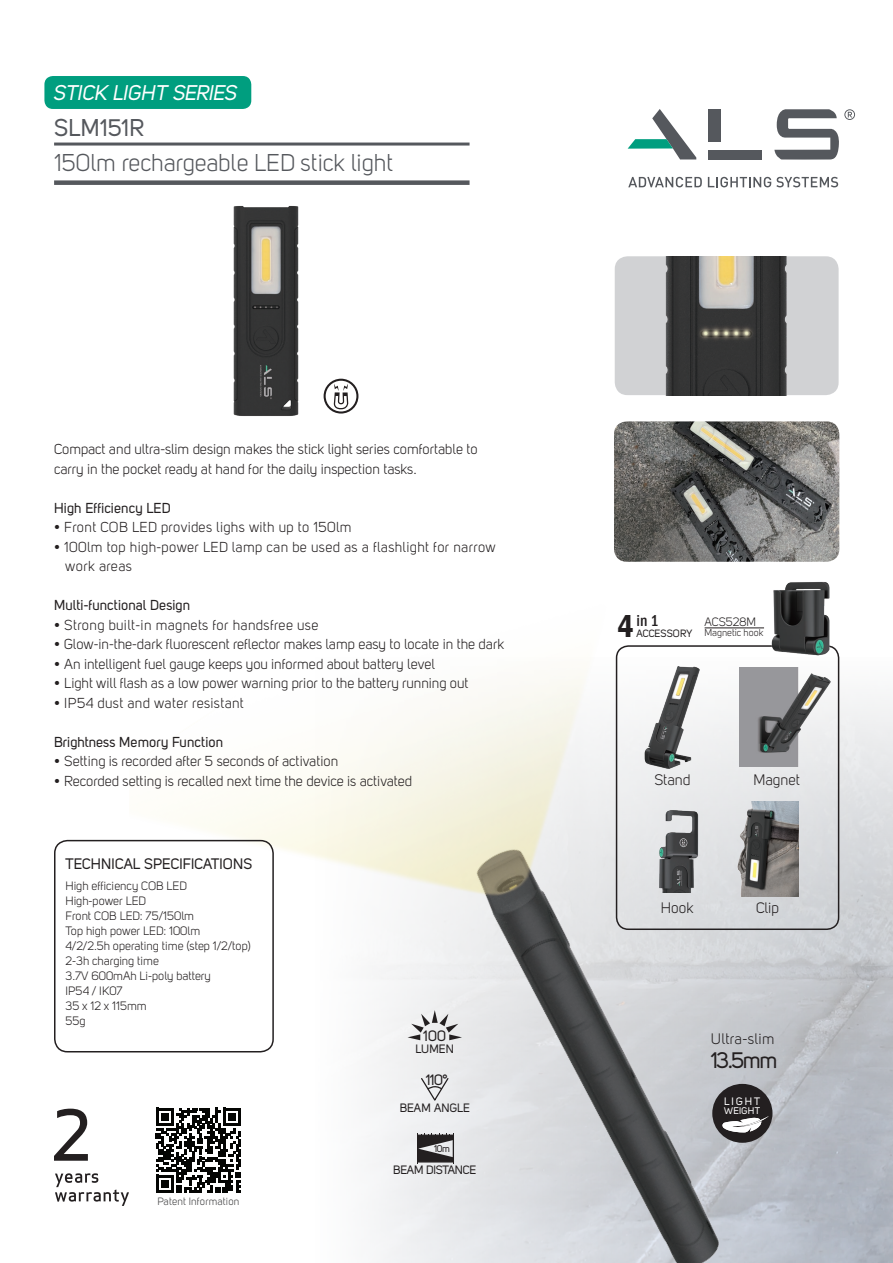
<style>
.page{position:relative;width:893px;height:1263px;background:#fff}
.page>*{position:absolute;margin:0;border:0;box-sizing:border-box;transform-origin:0 0}
.t1{font:600 condensed 31.95px "Franklin Gothic";color:#231f20}
.t2{font:24px "Uni Sans Book";color:#55585d}
.t3{font:24px "Uni Sans Regular";letter-spacing:.01em;color:#55585d}
.t4{font:22.5px "Uni Sans Regular";color:#231f20}
.t5{font:italic 21px "Uni Sans Regular";color:#fff}
.t6{font:500 condensed 16.35px "Franklin Gothic";color:#231f20}
.t7{font:15px "Uni Sans Regular";color:#231f20}
.t8{font:15px "Uni Sans Book";color:#231f20}
.t9{font:15px "Uni Sans Book";letter-spacing:.025em;color:#231f20}
.t10{font:14.25px/19.5px "Uni Sans Book";color:#231f20}
.t11{font:14.25px/19.5px "Uni Sans Book";letter-spacing:.025em;color:#231f20}
.t12{font:14.25px "Uni Sans Regular";color:#231f20}
.t13{font:12px/15px "Uni Sans Book";color:#231f20}
.t14{font:12px "Uni Sans Regular";letter-spacing:-.025em;color:#231f20}
.t15{font:12px "Uni Sans Regular";color:#231f20}
.t16{font:10.65px "Uni Sans Regular";letter-spacing:.18em;color:#fff}
.t17{font:10.5px "Uni Sans Book";letter-spacing:.015em;color:#3e3e3f}
.t18{font:10.5px "Uni Sans Regular";color:#231f20}
.t19{font:9.75px "Uni Sans Book";color:#231f20}
.t20{font:9.75px "Uni Sans Regular";color:#231f20}
.t21{font:9.6px "Uni Sans Regular";letter-spacing:.02em;color:#fff}
</style>
<div class="page">
<div style="left:303px;top:650px;width:590px;height:549px;background:linear-gradient(to bottom,#f7f7f7,#a5aab4)"></div>
<img style="left:129px;top:458px;width:744px;height:805px">
<svg style="left:628px;top:109px;width:68px;height:50px"></svg>
<div style="left:708px;top:150px;width:54px;height:9px;background:#55585d"></div>
<div style="left:708px;top:109px;width:12px;height:32px;background:#55585d"></div>
<svg style="left:628px;top:177px;width:74px;height:10px"></svg>
<svg style="left:708px;top:177px;width:130px;height:10px"></svg>
<svg style="left:774px;top:109px;width:81px;height:51px"></svg>
<hr style="left:54px;top:143px;width:416px;height:3px;background:#55585d">
<div style="left:54px;top:180px;width:416px;height:5px;background:#55585d"></div>
<svg style="left:330px;top:379px;width:28px;height:35px"></svg>
<img style="left:215px;top:180px;width:115px;height:236px">
<img style="left:614px;top:421px;width:225px;height:141px">
<div style="left:615px;top:256px;width:224px;height:139px;background:#d1d2d4;border-radius:13px"></div>
<img style="left:630px;top:256px;width:194px;height:139px">
<img style="left:740px;top:668px;width:102px;height:99px">
<img style="left:630px;top:666px;width:90px;height:109px">
<img style="left:637px;top:801px;width:79px;height:91px">
<img style="left:717px;top:801px;width:81px;height:95px">
<div style="left:54px;top:840px;width:220px;height:212px;border:2px solid #231f20;border-radius:13px"></div>
<hr style="left:705px;top:627px;width:59px;height:1px;background:#231f20">
<svg style="left:408px;top:1010px;width:54px;height:30px"></svg>
<svg style="left:420px;top:1077px;width:30px;height:23px"></svg>
<hr style="left:453px;top:1133px;width:1px;height:30px;background:#231f20">
<hr style="left:417px;top:1133px;width:1px;height:30px;background:#231f20">
<svg style="left:418px;top:1134px;width:35px;height:28px"></svg>
<div style="left:152px;top:1103px;width:93px;height:94px;background:#fff"></div>
<svg style="left:156px;top:1108px;width:85px;height:85px"></svg>
<svg style="left:55px;top:1173px;width:74px;height:33px"></svg>
<svg style="left:54px;top:1109px;width:34px;height:52px"></svg>
<div style="left:712px;top:1084px;width:60px;height:59px;background:#231f20;border-radius:50%"></div>
<svg style="left:722px;top:1116px;width:47px;height:16px"></svg>
<div style="left:44px;top:76px;width:207px;height:33px;background:#009e7f;border-radius:9px"></div>
<h3 class="t5" style="left:53px;top:81px;width:189px">STICK LIGHT SERIES</h3>
<h2 class="t3" style="left:54px;top:114px;width:92px">SLM151R</h2>
<h2 class="t2" style="left:54px;top:149px;width:340px">150lm rechargeable LED stick light</h2>
<p class="t10" style="left:54px;top:440px;width:425px">Compact and ultra-slim design makes the stick light series comfortable to carry in the pocket ready at hand for the daily inspection tasks.</p>
<p class="t12" style="left:54px;top:499px;width:118px">High Efficiency LED</p>
<p class="t11" style="left:54px;top:518px;width:299px">• Front COB LED provides lighs with up to 150lm</p>
<p class="t11" style="left:65px;top:537px;width:432px;text-indent:-11px">• 100lm top high-power LED lamp can be used as a flashlight for narrow work areas</p>
<p class="t12" style="left:54px;top:597px;width:138px">Multi-functional Design</p>
<p class="t11" style="left:54px;top:615px;width:266px">• Strong built-in magnets for handsfree use</p>
<p class="t10" style="left:54px;top:635px;width:452px">• Glow-in-the-dark fluorescent reflector makes lamp easy to locate in the dark</p>
<p class="t10" style="left:54px;top:654px;width:382px">• An intelligent fuel gauge keeps you informed about battery level</p>
<p class="t10" style="left:54px;top:674px;width:416px">• Light will flash as a low power warning prior to the battery running out</p>
<p class="t11" style="left:54px;top:693px;width:191px">• IP54 dust and water resistant</p>
<p class="t12" style="left:54px;top:733px;width:171px">Brightness Memory Function</p>
<p class="t10" style="left:54px;top:752px;width:286px">• Setting is recorded after 5 seconds of activation</p>
<p class="t10" style="left:54px;top:771px;width:360px">• Recorded setting is recalled next time the device is activated</p>
<p class="t7" style="left:65px;top:855px;width:188px">TECHNICAL SPECIFICATIONS</p>
<p class="t13" style="left:65px;top:878px;width:187px">High efficiency COB LED<br>High-power LED<br>Front COB LED: 75/150lm<br>Top high power LED: 100lm<br>4/2/2.5h operating time (step 1/2/top)<br>2-3h charging time<br>3.7V 600mAh Li-poly battery<br>IP54 / IK07<br>35 x 12 x 115mm<br>55g</p>
<p class="t17" style="left:157px;top:1195px;width:84px">Patent Information</p>
<p class="t7" style="left:423px;top:1027px;width:24px">100</p>
<p class="t14" style="left:415px;top:1041px;width:40px">LUMEN</p>
<p class="t7" style="left:426px;top:1070px;width:23px">110°</p>
<p class="t15" style="left:400px;top:1101px;width:72px">BEAM ANGLE</p>
<p class="t20" style="left:434px;top:1143px;width:18px">10m</p>
<p class="t14" style="left:393px;top:1163px;width:85px">BEAM DISTANCE</p>
<p class="t6" style="left:636px;top:609px;width:24px">in 1</p>
<p class="t18" style="left:636px;top:627px;width:57px">ACCESSORY</p>
<h1 class="t1" style="left:617px;top:605px;width:18px">4</h1>
<p class="t13" style="left:705px;top:614px;width:53px">ACS528M</p>
<p class="t19" style="left:705px;top:627px;width:60px">Magnetic hook</p>
<p class="t8" style="left:654px;top:771px;width:38px">Stand</p>
<p class="t8" style="left:754px;top:771px;width:48px">Magnet</p>
<p class="t8" style="left:661px;top:899px;width:34px">Hook</p>
<p class="t8" style="left:756px;top:899px;width:25px">Clip</p>
<p class="t9" style="left:711px;top:1030px;width:65px">Ultra-slim</p>
<h3 class="t4" style="left:711px;top:1047px;width:69px">13.5mm</h3>
<p class="t16" style="left:724px;top:1095px;width:38px">LIGHT</p>
<p class="t21" style="left:724px;top:1105px;width:37px">WEIGHT</p>
</div>
